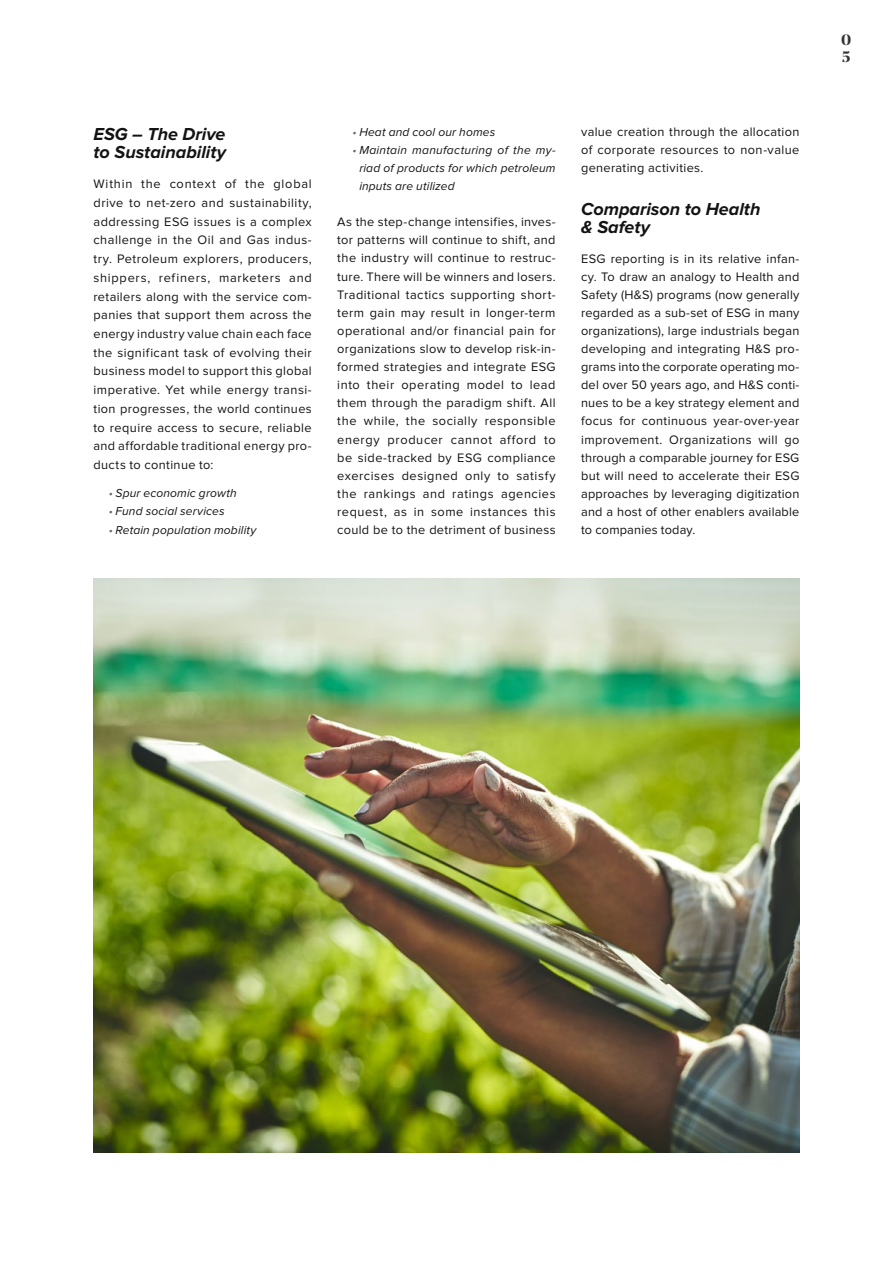
<style>
.page{position:relative;width:893px;height:1263px;background:#fff}
.page>*{position:absolute;margin:0;border:0;box-sizing:border-box;transform-origin:0 0}
.t1{font:italic 700 18px/18.8px "Proxima Nova";color:#131313}
.t2{font:700 15px/17.2px "Noe Display";color:#353535}
.t3{font:12.75px/18.1px "Proxima Nova";letter-spacing:.025em;color:#131313;text-align:justify}
.t4{font:italic 12px/18.1px "Proxima Nova";letter-spacing:.01em;color:#131313;text-align:justify}
.s1{color:#6a6a6a}
</style>
<div class="page">
<img style="left:94px;top:578px;width:705px;height:574px">
<h1 class="t1" style="left:94px;top:125px;width:134px">ESG – The Drive to Sustainability</h1>
<p class="t3" style="left:94px;top:175px;width:220px;line-height:18.8px">Within the context of the global drive to net-zero and sustainability, addressing ESG issues is a complex challenge in the Oil and Gas indus&shy;try. Petroleum explorers, producers, shippers, refiners, marketers and retailers along with the service com&shy;panies that support them across the energy industry value chain each face the significant task of evolving their business model to support this global imperative. Yet while energy transi&shy;tion progresses, the world continues to require access to secure, reliable and affordable traditional energy pro&shy;ducts to continue to:</p>
<p class="t4" style="left:109px;top:484px;width:129px"><span class="s1">•</span> Spur economic growth</p>
<p class="t4" style="left:109px;top:503px;width:117px"><span class="s1">•</span> Fund social services</p>
<p class="t4" style="left:109px;top:521px;width:149px"><span class="s1">•</span> Retain population mobility</p>
<p class="t4" style="left:353px;top:123px;width:144px"><span class="s1">•</span> Heat and cool our homes</p>
<p class="t4" style="left:359px;top:141px;width:198px;text-indent:-7px"><span class="s1">•</span> Maintain manufacturing of the my&shy;riad of products for which petroleum inputs are utilized</p>
<p class="t3" style="left:337px;top:213px;width:220px">As the step-change intensifies, inves&shy;tor patterns will continue to shift, and the industry will continue to restruc&shy;ture. There will be winners and losers.<br>Traditional tactics supporting short&shy;term gain may result in longer-term operational and/or financial pain for organizations slow to develop risk-in&shy;formed strategies and integrate ESG into their operating model to lead them through the paradigm shift. All the while, the socially responsible energy producer cannot afford to be side-tracked by ESG compliance exercises designed only to satisfy the rankings and ratings agencies request, as in some instances this could be to the detriment of business</p>
<p class="t3" style="left:581px;top:123px;width:220px">value creation through the allocation of corporate resources to non-value generating activities.</p>
<h1 class="t1" style="left:581px;top:200px;width:181px;line-height:18.1px">Comparison to Health &amp; Safety</h1>
<p class="t3" style="left:581px;top:249px;width:220px">ESG reporting is in its relative infan&shy;cy. To draw an analogy to Health and Safety (H&amp;S) programs (now generally regarded as a sub-set of ESG in many organizations), large industrials began developing and integrating H&amp;S pro&shy;grams into the corporate operating mo&shy;del over 50 years ago, and H&amp;S conti&shy;nues to be a key strategy element and focus for continuous year-over-year improvement. Organizations will go through a comparable journey for ESG but will need to accelerate their ESG approaches by leveraging digitization and a host of other enablers available to companies today.</p>
<p class="t2" style="left:841px;top:31px;width:12px">0<br>0</p>
</div>
